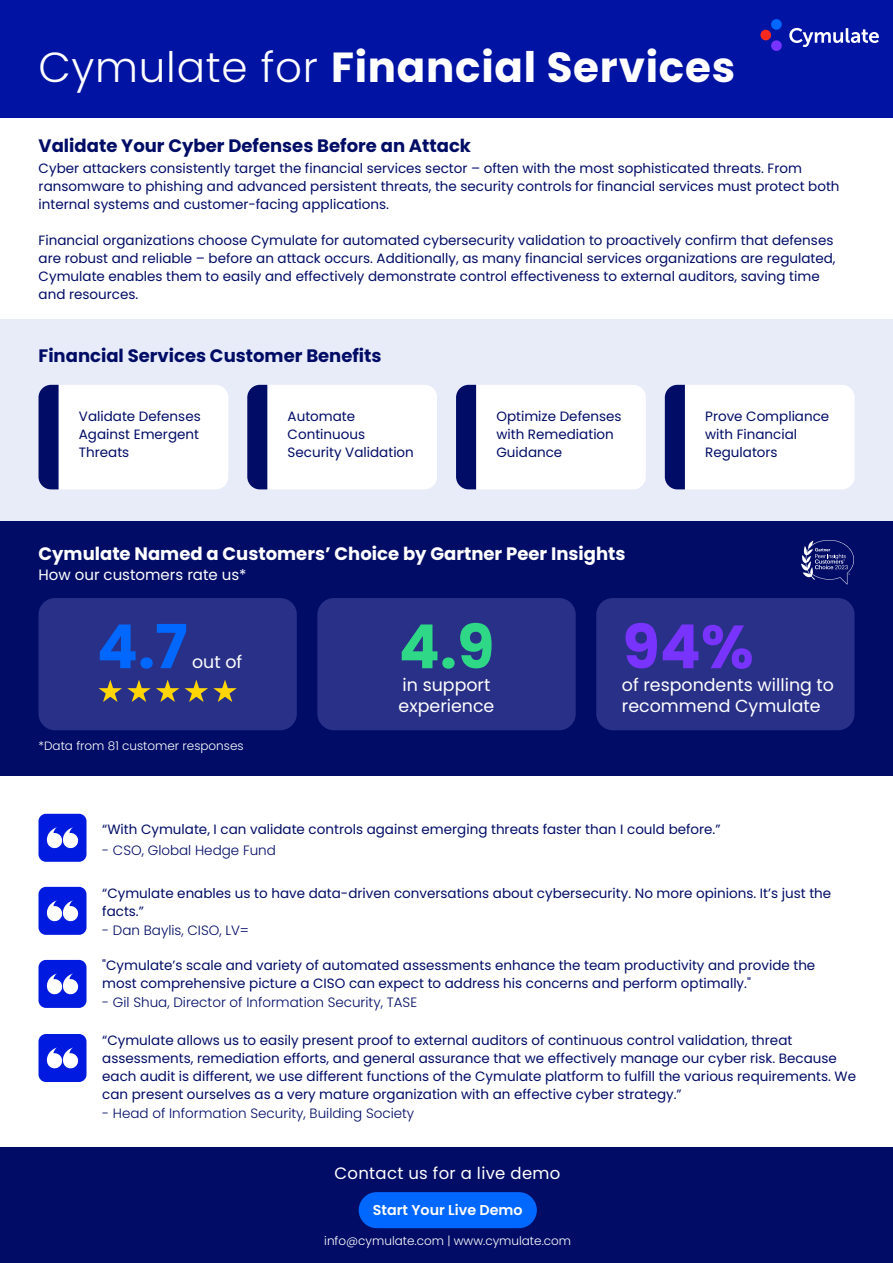
<style>
.page{position:relative;width:893px;height:1263px;background:#fff}
.page>*{position:absolute;margin:0;border:0;box-sizing:border-box;transform-origin:0 0}
.t1{font:700 60.75px "Poppins";color:#0068ff}
.t2{font:700 60.75px "Poppins";color:#2ed887}
.t3{font:700 60.75px "Poppins";color:#7933ff}
.t4{font:700 42px "Poppins";letter-spacing:.02em;color:#fff}
.t5{font:700 18px "Poppins";color:#000c66}
.t6{font:700 18px "Poppins";color:#fff}
.t7{font:17.4px/20.9px "Poppins";color:#fff}
.t8{font:16.5px "Poppins";letter-spacing:.02em;color:#fff}
.t9{font:15px "Poppins";color:#fff}
.t10{font:600 14.25px "Poppins";color:#fff}
.t11{font:13.5px/18px "Poppins";color:#000c66}
.t12{font:300 13.5px "Poppins";color:#000c66}
.t13{font:300 12px "Poppins";color:#fff}
.s1{font-weight:300}
</style>
<div class="page">
<div style="left:0;top:319px;width:893px;height:210px;background:#e8ecf9"></div>
<div style="left:0;top:0;width:893px;height:118px;background:#0013a3"></div>
<div style="left:0;top:521px;width:893px;height:255px;background:#000c66"></div>
<svg style="left:789px;top:28px;width:90px;height:19px"></svg>
<div style="left:760px;top:30px;width:11px;height:10px;background:#ff2a1f;border-radius:50%"></div>
<div style="left:771px;top:19px;width:11px;height:11px;background:#0068ff;border-radius:50%"></div>
<div style="left:771px;top:40px;width:11px;height:11px;background:#7933ff;border-radius:50%"></div>
<div style="left:39px;top:385px;width:189px;height:104px;background:#fff;border-radius:13px"></div>
<div style="left:247px;top:385px;width:190px;height:104px;background:#fff;border-radius:13px"></div>
<div style="left:456px;top:385px;width:190px;height:104px;background:#fff;border-radius:13px"></div>
<div style="left:665px;top:385px;width:190px;height:104px;background:#fff;border-radius:13px"></div>
<div style="left:39px;top:598px;width:258px;height:132px;background:#293087;border-radius:16px"></div>
<div style="left:317px;top:598px;width:259px;height:132px;background:#293087;border-radius:16px"></div>
<div style="left:596px;top:598px;width:259px;height:132px;background:#293087;border-radius:16px"></div>
<svg style="left:99px;top:680px;width:80px;height:22px"></svg>
<svg style="left:185px;top:680px;width:52px;height:22px"></svg>
<div style="left:39px;top:814px;width:48px;height:48px;background:#001ae0;border-radius:7px"></div>
<svg style="left:47px;top:827px;width:32px;height:22px"></svg>
<div style="left:39px;top:887px;width:48px;height:48px;background:#001ae0;border-radius:7px"></div>
<svg style="left:47px;top:900px;width:32px;height:22px"></svg>
<div style="left:39px;top:960px;width:48px;height:48px;background:#001ae0;border-radius:7px"></div>
<svg style="left:47px;top:973px;width:32px;height:22px"></svg>
<div style="left:39px;top:1034px;width:48px;height:48px;background:#001ae0;border-radius:7px"></div>
<svg style="left:47px;top:1048px;width:32px;height:21px"></svg>
<div style="left:0;top:1147px;width:893px;height:116px;background:#000c66"></div>
<div style="left:359px;top:1192px;width:178px;height:36px;background:#0068ff;border-radius:18px"></div>
<svg style="left:801px;top:540px;width:53px;height:44px"></svg>
<svg style="left:39px;top:385px;width:20px;height:104px"></svg>
<svg style="left:247px;top:385px;width:20px;height:104px"></svg>
<svg style="left:456px;top:385px;width:20px;height:104px"></svg>
<svg style="left:665px;top:385px;width:20px;height:104px"></svg>
<h2 class="t4" style="left:39px;top:49px;width:698px"><span class="s1">Cymulate for</span> Financial Services</h2>
<h3 class="t5" style="left:39px;top:137px;width:434px">Validate Your Cyber Defenses Before an Attack</h3>
<p class="t11" style="left:39px;top:161px;width:802px">Cyber attackers consistently target the financial services sector – often with the most sophisticated threats. From ransomware to phishing and advanced persistent threats, the security controls for financial services must protect both internal systems and customer-facing applications.</p>
<p class="t11" style="left:39px;top:233px;width:798px">Financial organizations choose Cymulate for automated cybersecurity validation to proactively confirm that defenses are robust and reliable – before an attack occurs. Additionally, as many financial services organizations are regulated, Cymulate enables them to easily and effectively demonstrate control effectiveness to external auditors, saving time and resources.</p>
<h3 class="t5" style="left:39px;top:348px;width:345px">Financial Services Customer Benefits</h3>
<p class="t11" style="left:79px;top:409px;width:123px">Validate Defenses<br>Against Emergent<br>Threats</p>
<p class="t11" style="left:288px;top:409px;width:128px">Automate<br>Continuous<br>Security Validation</p>
<p class="t11" style="left:496px;top:409px;width:127px">Optimize Defenses with Remediation<br>Guidance</p>
<p class="t11" style="left:705px;top:409px;width:126px">Prove Compliance with Financial<br>Regulators</p>
<h3 class="t6" style="left:39px;top:546px;width:588px">Cymulate Named a Customers’ Choice by Gartner Peer Insights</h3>
<p class="t9" style="left:39px;top:568px;width:210px">How our customers rate us*</p>
<h1 class="t1" style="left:97px;top:619px;width:92px">4.7</h1>
<p class="t7" style="left:192px;top:653px;width:52px">out of</p>
<p class="t13" style="left:39px;top:741px;width:207px">*Data from 81 customer responses</p>
<h1 class="t2" style="left:399px;top:619px;width:97px">4.9</h1>
<p class="t7" style="left:399px;top:676px;width:97px">in support experience</p>
<h1 class="t3" style="left:622px;top:619px;width:133px">94%</h1>
<p class="t7" style="left:622px;top:676px;width:214px">of respondents willing to recommend Cymulate</p>
<p class="t11" style="left:102px;top:822px;width:620px">“With Cymulate, I can validate controls against emerging threats faster than I could before.”</p>
<p class="t12" style="left:102px;top:844px;width:175px">- CSO, Global Hedge Fund</p>
<p class="t11" style="left:102px;top:886px;width:730px">“Cymulate enables us to have data-driven conversations about cybersecurity. No more opinions. It’s just the facts.”</p>
<p class="t12" style="left:102px;top:924px;width:148px">- Dan Baylis, CISO, LV=</p>
<p class="t11" style="left:102px;top:958px;width:715px">"Cymulate’s scale and variety of automated assessments enhance the team productivity and provide the most comprehensive picture a CISO can expect to address his concerns and perform optimally."</p>
<p class="t12" style="left:102px;top:996px;width:316px">- Gil Shua, Director of Information Security, TASE</p>
<p class="t11" style="left:102px;top:1033px;width:755px">“Cymulate allows us to easily present proof to external auditors of continuous control validation, threat assessments, remediation efforts, and general assurance that we effectively manage our cyber risk. Because each audit is different, we use different functions of the Cymulate platform to fulfill the various requirements. We can present ourselves as a very mature organization with an effective cyber strategy.”</p>
<p class="t12" style="left:102px;top:1107px;width:314px">- Head of Information Security, Building Society</p>
<p class="t8" style="left:334px;top:1165px;width:227px">Contact us for a live demo</p>
<p class="t10" style="left:373px;top:1202px;width:151px">Start Your Live Demo</p>
<p class="t13" style="left:324px;top:1236px;width:248px">info@cymulate.com | www.cymulate.com</p>
</div>
